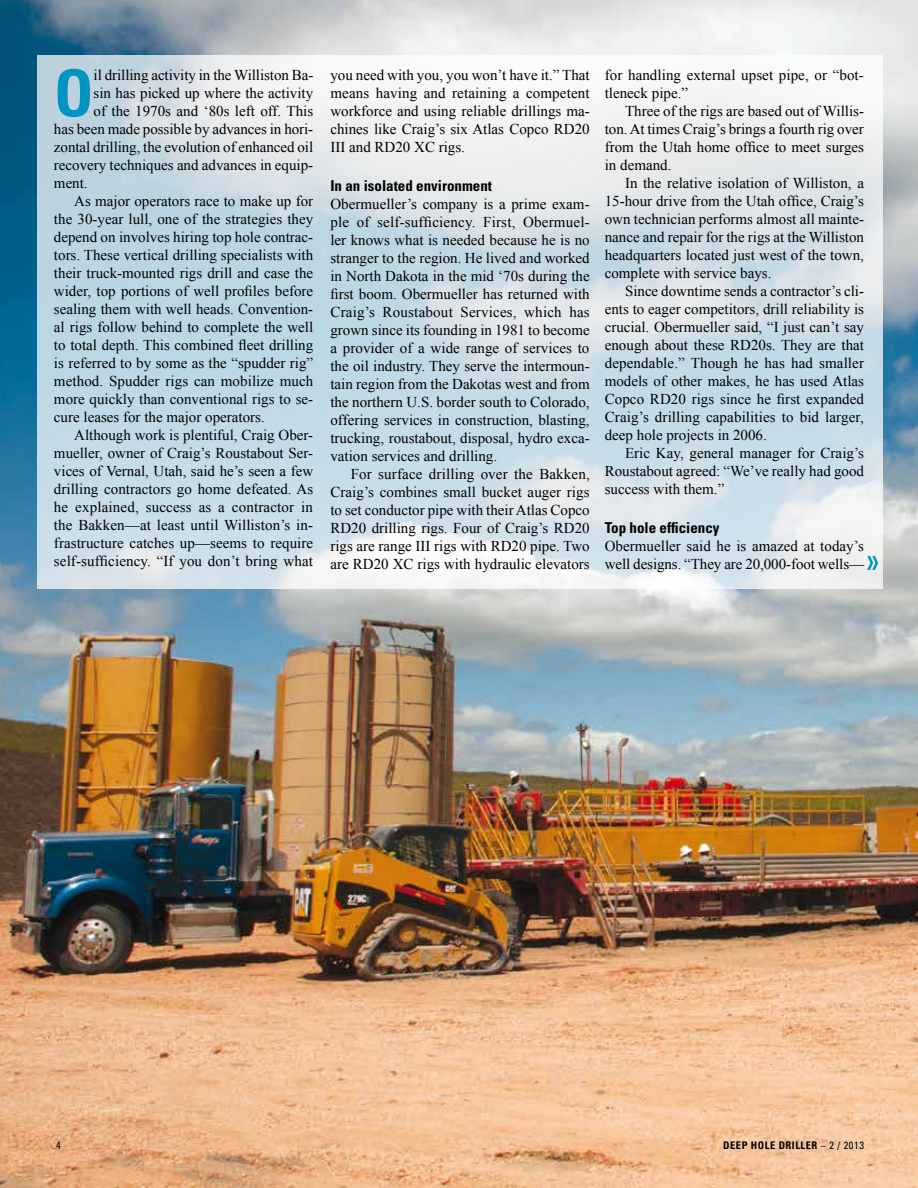
<style>
.page{position:relative;width:918px;height:1188px;background:#fff}
.page>*{position:absolute;margin:0;border:0;box-sizing:border-box;transform-origin:0 0}
.t1{font:700 condensed 64.8px "Univers LT Std";color:#0095c1}
.t2{font:15px/18px "Times New Roman";color:#000;text-align:justify}
.t3{font:700 condensed 15px "Univers LT Std";color:#000}
.t4{font:700 condensed 10.5px "Univers LT Std";letter-spacing:.05em;color:#000}
.t5{font:condensed 10.5px "Univers LT Std";color:#000}
.s1{font-weight:400}
</style>
<div class="page">
<img style="left:0;top:0;width:918px;height:1188px">
<svg style="left:37px;top:55px;width:845px;height:533px"></svg>
<svg style="left:867px;top:556px;width:11px;height:14px"></svg>
<h1 class="t1" style="left:54px;top:54px;width:34px">O</h1>
<p class="t2" style="left:94px;top:66px;width:221px">il drilling activity in the Williston Ba-</p>
<p class="t2" style="left:94px;top:84px;width:221px">sin has picked up where the activity</p>
<p class="t2" style="left:94px;top:102px;width:221px">of the 1970s and ‘80s left off. This</p>
<p class="t2" style="left:54px;top:120px;width:261px">has been made possible by advances in hori-</p>
<p class="t2" style="left:54px;top:138px;width:261px">zontal drilling, the evolution of enhanced oil</p>
<p class="t2" style="left:54px;top:156px;width:261px">recovery techniques and advances in equip-</p>
<p class="t2" style="left:54px;top:174px;width:35px">ment.</p>
<p class="t2" style="left:74px;top:192px;width:240px">As major operators race to make up for</p>
<p class="t2" style="left:54px;top:210px;width:261px">the 30-year lull, one of the strategies they</p>
<p class="t2" style="left:54px;top:228px;width:261px">depend on involves hiring top hole contrac-</p>
<p class="t2" style="left:54px;top:246px;width:261px">tors. These vertical drilling specialists with</p>
<p class="t2" style="left:54px;top:264px;width:261px">their truck-mounted rigs drill and case the</p>
<p class="t2" style="left:54px;top:282px;width:261px">wider, top portions of well profiles before</p>
<p class="t2" style="left:54px;top:300px;width:261px">sealing them with well heads. Convention-</p>
<p class="t2" style="left:54px;top:318px;width:261px">al rigs follow behind to complete the well</p>
<p class="t2" style="left:54px;top:336px;width:261px">to total depth. This combined fleet drilling</p>
<p class="t2" style="left:54px;top:354px;width:261px">is referred to by some as the “spudder rig”</p>
<p class="t2" style="left:54px;top:372px;width:261px">method. Spudder rigs can mobilize much</p>
<p class="t2" style="left:54px;top:390px;width:261px">more quickly than conventional rigs to se-</p>
<p class="t2" style="left:54px;top:408px;width:212px">cure leases for the major operators.</p>
<p class="t2" style="left:74px;top:426px;width:240px">Although work is plentiful, Craig Ober-</p>
<p class="t2" style="left:54px;top:444px;width:261px">mueller, owner of Craig’s Roustabout Ser-</p>
<p class="t2" style="left:54px;top:462px;width:261px">vices of Vernal, Utah, said he’s seen a few</p>
<p class="t2" style="left:54px;top:480px;width:261px">drilling contractors go home defeated. As</p>
<p class="t2" style="left:54px;top:498px;width:261px">he explained, success as a contractor in</p>
<p class="t2" style="left:54px;top:516px;width:261px">the Bakken—at least until Williston’s in-</p>
<p class="t2" style="left:54px;top:534px;width:261px">frastructure catches up—seems to require</p>
<p class="t2" style="left:54px;top:552px;width:261px">self-sufficiency. “If you don’t bring what</p>
<p class="t2" style="left:330px;top:66px;width:261px">you need with you, you won’t have it.” That means having and retaining a competent workforce and using reliable drillings ma&shy;chines like Craig’s six Atlas Copco RD20<br>III and RD20 XC rigs.</p>
<p class="t3" style="left:330px;top:176px;width:163px">In an isolated environment</p>
<p class="t2" style="left:330px;top:194px;width:261px">Obermueller’s company is a prime exam&shy;ple of self-sufficiency. First, Obermuel&shy;ler knows what is needed because he is no stranger to the region. He lived and worked in North Dakota in the mid ‘70s during the first boom. Obermueller has returned with Craig’s Roustabout Services, which has grown since its founding in 1981 to become a provider of a wide range of services to the oil industry. They serve the intermoun&shy;tain region from the Dakotas west and from the northern U.S. border south to Colorado, offering services in construction, blasting, trucking, roustabout, disposal, hydro exca&shy;vation services and drilling.</p>
<p class="t2" style="left:330px;top:464px;width:261px;text-indent:20px">For surface drilling over the Bakken, Craig’s combines small bucket auger rigs to set conductor pipe with their Atlas Copco RD20 drilling rigs. Four of Craig’s RD20 rigs are range III rigs with RD20 pipe. Two are RD20 XC rigs with hydraulic elevators</p>
<p class="t2" style="left:605px;top:66px;width:261px">for handling external upset pipe, or “bot&shy;tleneck pipe.”</p>
<p class="t2" style="left:605px;top:102px;width:261px;text-indent:20px">Three of the rigs are based out of Willis&shy;ton. At times Craig’s brings a fourth rig over from the Utah home office to meet surges in demand.</p>
<p class="t2" style="left:605px;top:174px;width:261px;text-indent:20px">In the relative isolation of Williston, a 15-hour drive from the Utah office, Craig’s own technician performs almost all mainte&shy;nance and repair for the rigs at the Williston headquarters located just west of the town, complete with service bays.</p>
<p class="t2" style="left:605px;top:282px;width:261px;text-indent:20px">Since downtime sends a contractor’s cli&shy;ents to eager competitors, drill reliability is crucial. Obermueller said, “I just can’t say enough about these RD20s. They are that dependable.” Though he has had smaller models of other makes, he has used Atlas Copco RD20 rigs since he first expanded Craig’s drilling capabilities to bid larger, deep hole projects in 2006.</p>
<p class="t2" style="left:605px;top:444px;width:261px;text-indent:20px">Eric Kay, general manager for Craig’s Roustabout agreed: “We’ve really had good success with them.”</p>
<p class="t3" style="left:605px;top:518px;width:116px">Top hole efficiency</p>
<p class="t2" style="left:605px;top:536px;width:261px">Obermueller said he is amazed at today’s well designs. “They are 20,000-foot wells—</p>
<p class="t5" style="left:56px;top:1138px;width:6px">4</p>
<p class="t4" style="left:723px;top:1138px;width:142px">deep hole driller <span class="s1">– 2 / 2013</span></p>
</div>
